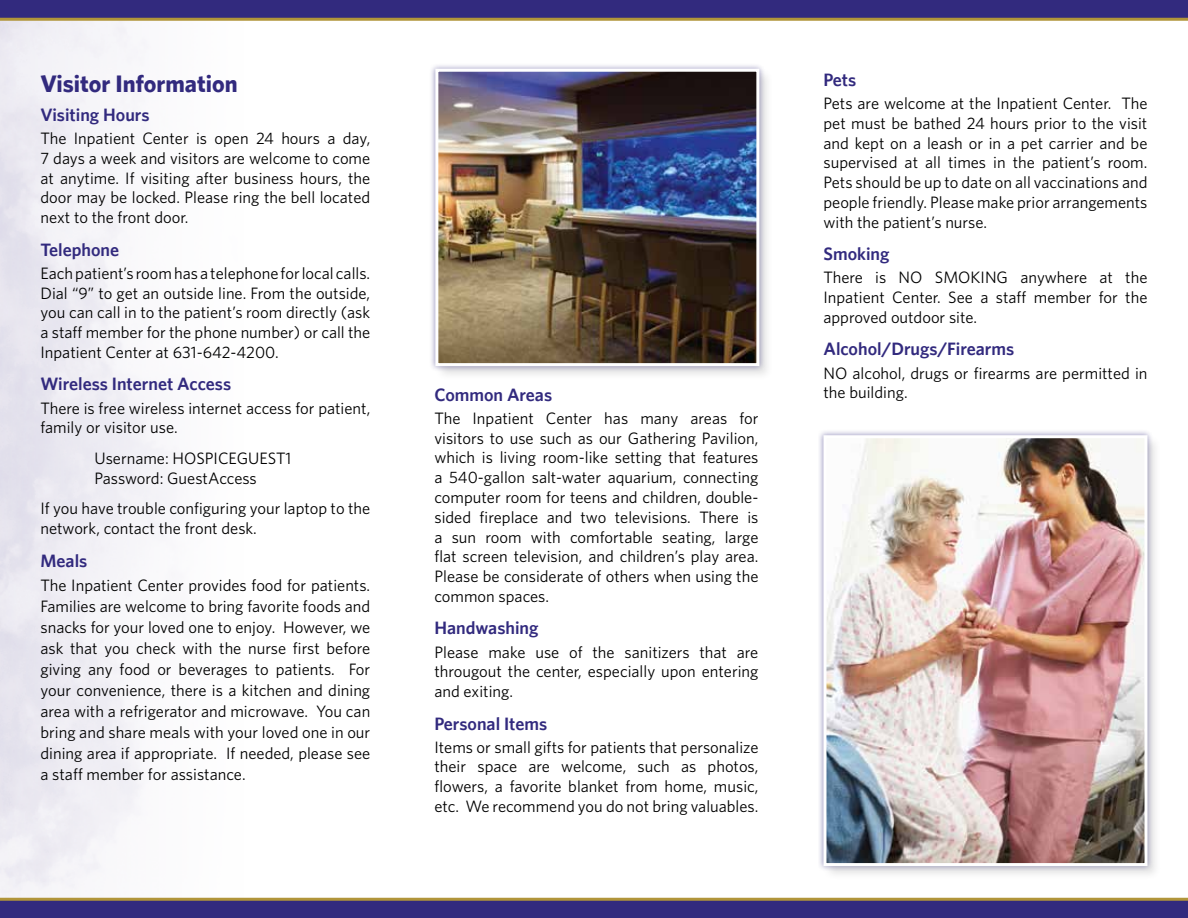
<style>
.page{position:relative;width:1188px;height:918px;background:#fff}
.page>*{position:absolute;margin:0;border:0;box-sizing:border-box;transform-origin:0 0}
.t1{font:700 24px "Whitney";color:#322a7e}
.t2{font:600 18px "Whitney";color:#322a7e}
.t3{font:16.5px/19.8px "Whitney";color:#000;text-align:justify}
</style>
<div class="page">
<div style="left:0;top:0;width:1188px;height:19px;background:#322a7e"></div>
<hr style="left:0;top:18px;width:1188px;height:3px;background:#b1953a">
<div style="left:0;top:901px;width:1188px;height:17px;background:#322a7e"></div>
<hr style="left:0;top:898px;width:1188px;height:3px;background:#b1953a">
<div style="left:822px;top:434px;width:340px;height:447px;background:#fafafa"></div>
<div style="left:818px;top:429px;width:335px;height:443px;background:#322a7e;opacity:.5"></div>
<img style="left:828px;top:439px;width:316px;height:423px">
<div style="left:824px;top:435px;width:324px;height:431px;border:3px solid #fff"></div>
<div style="left:434px;top:67px;width:340px;height:314px;background:#f9f9f9"></div>
<div style="left:429px;top:63px;width:336px;height:309px;background:#322a7e;opacity:.5"></div>
<img style="left:439px;top:73px;width:316px;height:289px">
<div style="left:435px;top:69px;width:324px;height:297px;border:3px solid #fff"></div>
<h1 class="t1" style="left:40px;top:69px;width:199px">Visitor Information</h1>
<p class="t2" style="left:40px;top:104px;width:111px">Visiting Hours</p>
<p class="t3" style="left:40px;top:128px;width:331px">The Inpatient Center is open 24 hours a day, 7 days a week and visitors are welcome to come at anytime. If visiting after business hours, the door may be locked. Please ring the bell located next to the front door.</p>
<p class="t2" style="left:40px;top:238px;width:80px">Telephone</p>
<p class="t3" style="left:40px;top:263px;width:331px">Each patient’s room has a telephone for local calls.<br>Dial “9” to get an outside line. From the outside, you can call in to the patient’s room directly (ask a staff member for the phone number) or call the Inpatient Center at 631-642-4200.</p>
<p class="t2" style="left:40px;top:373px;width:192px">Wireless Internet Access</p>
<p class="t3" style="left:40px;top:398px;width:331px">There is free wireless internet access for patient, family or visitor use.</p>
<p class="t3" style="left:95px;top:448px;width:198px">Username: HOSPICEGUEST1<br>Password: GuestAccess</p>
<p class="t3" style="left:40px;top:498px;width:331px">If you have trouble configuring your laptop to the network, contact the front desk.</p>
<p class="t2" style="left:40px;top:549px;width:48px">Meals</p>
<p class="t3" style="left:40px;top:574px;width:331px;line-height:21px">The Inpatient Center provides food for patients.<br>Families are welcome to bring favorite foods and snacks for your loved one to enjoy. However, we ask that you check with the nurse first before giving any food or beverages to patients. For your convenience, there is a kitchen and dining area with a refrigerator and microwave. You can bring and share meals with your loved one in our dining area if appropriate. If needed, please see a staff member for assistance.</p>
<p class="t2" style="left:434px;top:383px;width:119px">Common Areas</p>
<p class="t3" style="left:434px;top:408px;width:326px">The Inpatient Center has many areas for visitors to use such as our Gathering Pavilion, which is living room-like setting that features a 540-gallon salt-water aquarium, connecting computer room for teens and children, double&shy;sided fireplace and two televisions. There is a sun room with comfortable seating, large flat screen television, and children’s play area.<br>Please be considerate of others when using the common spaces.</p>
<p class="t2" style="left:434px;top:617px;width:106px">Handwashing</p>
<p class="t3" style="left:434px;top:641px;width:326px">Please make use of the sanitizers that are througout the center, especially upon entering and exiting.</p>
<p class="t2" style="left:434px;top:712px;width:114px">Personal Items</p>
<p class="t3" style="left:434px;top:737px;width:326px">Items or small gifts for patients that personalize their space are welcome, such as photos, flowers, a favorite blanket from home, music, etc. We recommend you do not bring valuables.</p>
<p class="t2" style="left:824px;top:69px;width:34px">Pets</p>
<p class="t3" style="left:824px;top:93px;width:326px">Pets are welcome at the Inpatient Center. The pet must be bathed 24 hours prior to the visit and kept on a leash or in a pet carrier and be supervised at all times in the patient’s room.<br>Pets should be up to date on all vaccinations and people friendly. Please make prior arrangements with the patient’s nurse.</p>
<p class="t2" style="left:824px;top:243px;width:68px">Smoking</p>
<p class="t3" style="left:824px;top:267px;width:325px">There is NO SMOKING anywhere at the Inpatient Center. See a staff member for the approved outdoor site.</p>
<p class="t2" style="left:824px;top:338px;width:192px">Alcohol/Drugs/Firearms</p>
<p class="t3" style="left:824px;top:363px;width:326px">NO alcohol, drugs or firearms are permitted in the building.</p>
</div>
